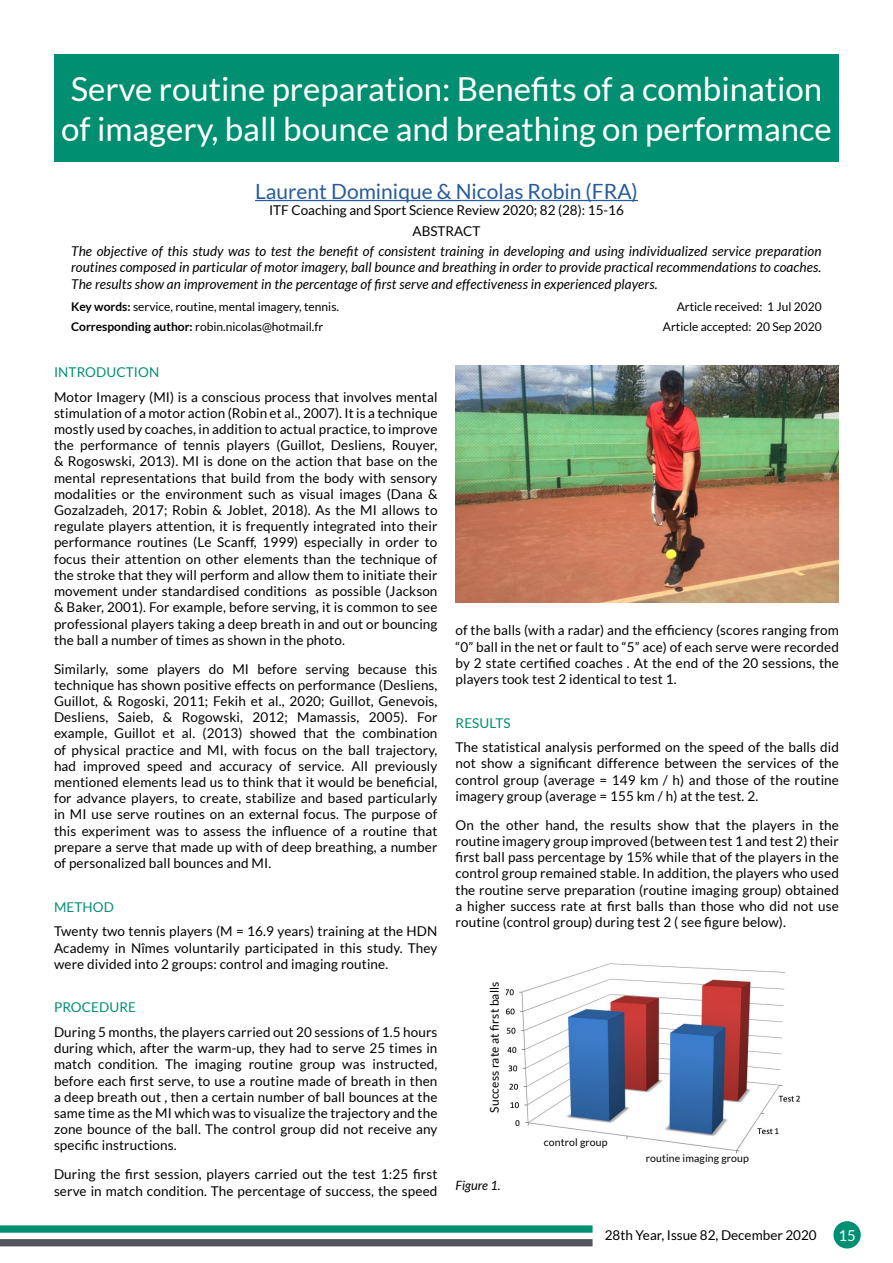
<style>
.page{position:relative;width:893px;height:1263px;background:#fff}
.page>*{position:absolute;margin:0;border:0;box-sizing:border-box;transform-origin:0 0}
.t1{font:33px/39.6px "Lato";color:#fff}
.t2{font:21px "Lato";color:#275b9b}
.t3{font:15px "Lato";color:#fff}
.t4{font:13.5px/16.2px "Lato";letter-spacing:.01em;color:#000;text-align:justify}
.t5{font:italic 13.5px/16.2px "Lato";letter-spacing:.01em;color:#000;text-align:justify}
.t6{font:13.5px "Lato";letter-spacing:.01em;color:#008f70}
.t7{font:italic 12.75px "Lato";color:#000}
.t8{font:12px "Lato";color:#000}
.t9{font:10.5px "Lato";letter-spacing:.01em;color:#000}
.s1{font-weight:700}
</style>
<div class="page">
<svg style="left:0;top:1225px;width:593px;height:8px;background:#16987c"></svg>
<div style="left:0;top:1239px;width:593px;height:7px;background:#54565a;border:2px solid #54565a"></div>
<div style="left:833px;top:1221px;width:28px;height:27px;background:#008f70;border-radius:50%"></div>
<hr style="left:255px;top:200px;width:383px;height:1px;background:#275b9b">
<div style="left:54px;top:54px;width:785px;height:108px;background:#008f70"></div>
<img style="left:506px;top:963px;width:294px;height:191px">
<img style="left:455px;top:365px;width:384px;height:237px">
<div style="left:530px;top:1138px;width:92px;height:18px;background:#fff"></div>
<h1 class="t1" style="left:61px;top:69px;width:772px">Serve routine preparation: Benefits of a combination of imagery, ball bounce and breathing on performance</h1>
<h2 class="t2" style="left:255px;top:180px;width:384px">Laurent Dominique &amp; Nicolas Robin (FRA)</h2>
<p class="t4" style="left:269px;top:200px;width:356px;line-height:20.4px;text-align:center">ITF Coaching and Sport Science Review 2020; 82 (28): 15-16<br>ABSTRACT</p>
<p class="t5" style="left:71px;top:244px;width:752px">The objective of this study was to test the benefit of consistent training in developing and using individualized service preparation routines composed in particular of motor imagery, ball bounce and breathing in order to provide practical recommendations to coaches.<br>The results show an improvement in the percentage of first serve and effectiveness in experienced players.</p>
<p class="t8" style="left:71px;top:300px;width:269px"><span class="s1">Key words:</span> service, routine, mental imagery, tennis.</p>
<p class="t8" style="left:677px;top:300px;width:147px">Article received: 1 Jul 2020</p>
<p class="t8" style="left:71px;top:320px;width:254px"><span class="s1">Corresponding author:</span> robin.nicolas@hotmail.fr</p>
<p class="t8" style="left:663px;top:320px;width:160px">Article accepted: 20 Sep 2020</p>
<p class="t6" style="left:54px;top:365px;width:107px">INTRODUCTION</p>
<p class="t4" style="left:54px;top:389px;width:385px">Motor Imagery (MI) is a conscious process that involves mental stimulation of a motor action (Robin et al., 2007). It is a technique mostly used by coaches, in addition to actual practice, to improve the performance of tennis players (Guillot, Desliens, Rouyer, &amp; Rogoswski, 2013). MI is done on the action that base on the mental representations that build from the body with sensory modalities or the environment such as visual images (Dana &amp; Gozalzadeh, 2017; Robin &amp; Joblet, 2018). As the MI allows to regulate players attention, it is frequently integrated into their performance routines (Le Scanff, 1999) especially in order to focus their attention on other elements than the technique of the stroke that they will perform and allow them to initiate their movement under standardised conditions as possible (Jackson &amp; Baker, 2001). For example, before serving, it is common to see professional players taking a deep breath in and out or bouncing the ball a number of times as shown in the photo.</p>
<p class="t4" style="left:54px;top:661px;width:385px">Similarly, some players do MI before serving because this technique has shown positive effects on performance (Desliens, Guillot, &amp; Rogoski, 2011; Fekih et al., 2020; Guillot, Genevois, Desliens, Saieb, &amp; Rogowski, 2012; Mamassis, 2005). For example, Guillot et al. (2013) showed that the combination of physical practice and MI, with focus on the ball trajectory, had improved speed and accuracy of service. All previously mentioned elements lead us to think that it would be beneficial, for advance players, to create, stabilize and based particularly in MI use serve routines on an external focus. The purpose of this experiment was to assess the influence of a routine that prepare a serve that made up with of deep breathing, a number of personalized ball bounces and MI.</p>
<p class="t6" style="left:54px;top:899px;width:62px">METHOD</p>
<p class="t4" style="left:54px;top:923px;width:385px">Twenty two tennis players (M = 16.9 years) training at the HDN Academy in Nîmes voluntarily participated in this study. They were divided into 2 groups: control and imaging routine.</p>
<p class="t6" style="left:54px;top:1000px;width:84px">PROCEDURE</p>
<p class="t4" style="left:54px;top:1024px;width:385px">During 5 months, the players carried out 20 sessions of 1.5 hours during which, after the warm-up, they had to serve 25 times in match condition. The imaging routine group was instructed, before each first serve, to use a routine made of breath in then a deep breath out , then a certain number of ball bounces at the same time as the MI which was to visualize the trajectory and the zone bounce of the ball. The control group did not receive any specific instructions.</p>
<p class="t4" style="left:54px;top:1166px;width:385px">During the first session, players carried out the test 1:25 first serve in match condition. The percentage of success, the speed</p>
<p class="t4" style="left:455px;top:622px;width:385px">of the balls (with a radar) and the efficiency (scores ranging from “0” ball in the net or fault to “5” ace) of each serve were recorded by 2 state certified coaches . At the end of the 20 sessions, the players took test 2 identical to test 1.</p>
<p class="t6" style="left:455px;top:715px;width:57px">RESULTS</p>
<p class="t4" style="left:455px;top:739px;width:385px">The statistical analysis performed on the speed of the balls did not show a significant difference between the services of the control group (average = 149 km / h) and those of the routine imagery group (average = 155 km / h) at the test. 2.</p>
<p class="t4" style="left:455px;top:817px;width:385px">On the other hand, the results show that the players in the routine imagery group improved (between test 1 and test 2) their first ball pass percentage by 15% while that of the players in the control group remained stable. In addition, the players who used the routine serve preparation (routine imaging group) obtained a higher success rate at first balls than those who did not use routine (control group) during test 2 ( see figure below).</p>
<p class="t8" style="left:488px;top:1112px;width:132px;rotate:-90deg">Success rate at first balls</p>
<p class="t7" style="left:455px;top:1178px;width:47px">Figure 1.</p>
<p class="t9" style="left:544px;top:1137px;width:65px">control group</p>
<p class="t9" style="left:646px;top:1152px;width:104px">routine imaging group</p>
<p class="t4" style="left:605px;top:1227px;width:214px">28th Year, Issue 82, December 2020</p>
<p class="t3" style="left:838px;top:1227px;width:19px">15</p>
</div>
